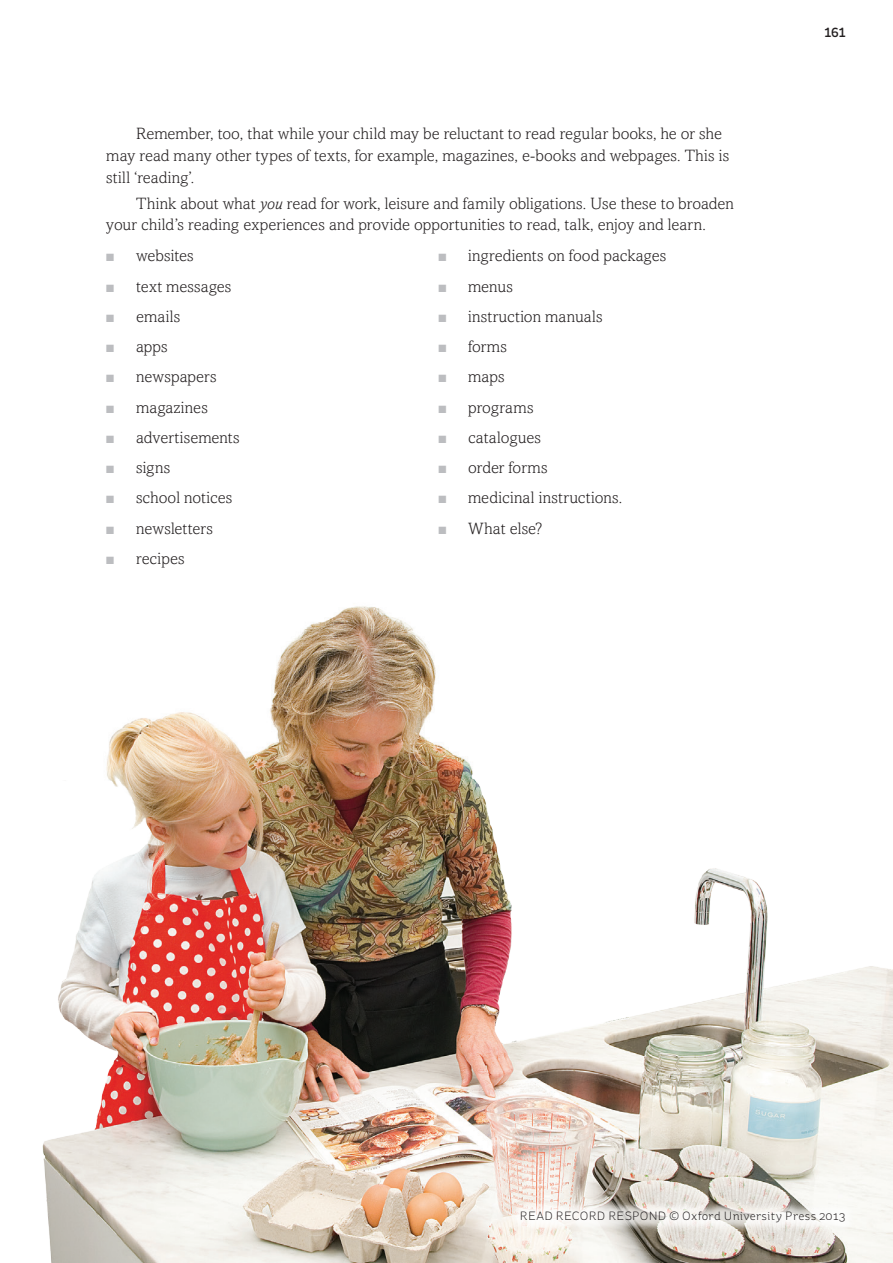
<style>
.page{position:relative;width:893px;height:1263px;background:#fff}
.page>*{position:absolute;margin:0;border:0;box-sizing:border-box;transform-origin:0 0}
.t1{font:300 16.5px/21.8px "Amasis MT Std";letter-spacing:.005em;color:#231f20}
.t2{font:500 13.5px "St Ryde";color:#231f20}
.t3{font:300 12px "St Ryde";letter-spacing:.02em;color:#231f20}
.s1{font-style:italic}
.s2{color:#bcbdc0}
</style>
<div class="page">
<img style="left:42px;top:606px;width:851px;height:657px">
<div style="left:509px;top:1200px;width:348px;height:35px;background:#fff;opacity:.75"></div>
<p class="t1" style="left:106px;top:123px;width:625px;text-indent:30px">Remember, too, that while your child may be reluctant to read regular books, he or she may read many other types of texts, for example, magazines, e-books and webpages. This is still ‘reading’.</p>
<p class="t1" style="left:106px;top:192px;width:629px;text-indent:30px">Think about what <span class="s1">you</span> read for work, leisure and family obligations. Use these to broaden your child’s reading experiences and provide opportunities to read, talk, enjoy and learn.</p>
<p class="t1" style="left:106px;top:245px;width:89px"><span class="s2">■</span> websites</p>
<p class="t1" style="left:106px;top:275px;width:127px"><span class="s2">■</span> text messages</p>
<p class="t1" style="left:106px;top:305px;width:76px"><span class="s2">■</span> emails</p>
<p class="t1" style="left:106px;top:336px;width:63px"><span class="s2">■</span> apps</p>
<p class="t1" style="left:106px;top:366px;width:112px"><span class="s2">■</span> newspapers</p>
<p class="t1" style="left:106px;top:396px;width:103px"><span class="s2">■</span> magazines</p>
<p class="t1" style="left:106px;top:426px;width:135px"><span class="s2">■</span> advertisements</p>
<p class="t1" style="left:106px;top:457px;width:66px"><span class="s2">■</span> signs</p>
<p class="t1" style="left:106px;top:487px;width:128px"><span class="s2">■</span> school notices</p>
<p class="t1" style="left:106px;top:517px;width:108px"><span class="s2">■</span> newsletters</p>
<p class="t1" style="left:106px;top:547px;width:80px"><span class="s2">■</span> recipes</p>
<p class="t1" style="left:438px;top:245px;width:229px"><span class="s2">■</span> ingredients on food packages</p>
<p class="t1" style="left:438px;top:275px;width:76px"><span class="s2">■</span> menus</p>
<p class="t1" style="left:438px;top:305px;width:166px"><span class="s2">■</span> instruction manuals</p>
<p class="t1" style="left:438px;top:336px;width:70px"><span class="s2">■</span> forms</p>
<p class="t1" style="left:438px;top:366px;width:68px"><span class="s2">■</span> maps</p>
<p class="t1" style="left:438px;top:396px;width:97px"><span class="s2">■</span> programs</p>
<p class="t1" style="left:438px;top:426px;width:104px"><span class="s2">■</span> catalogues</p>
<p class="t1" style="left:438px;top:457px;width:111px"><span class="s2">■</span> order forms</p>
<p class="t1" style="left:438px;top:487px;width:185px"><span class="s2">■</span> medicinal instructions.</p>
<p class="t1" style="left:438px;top:517px;width:105px"><span class="s2">■</span> What else?</p>
<p class="t2" style="left:824px;top:24px;width:23px">161</p>
<p class="t3" style="left:520px;top:1209px;width:327px">READ RECORD RESPOND © Oxford University Press 2013</p>
</div>
